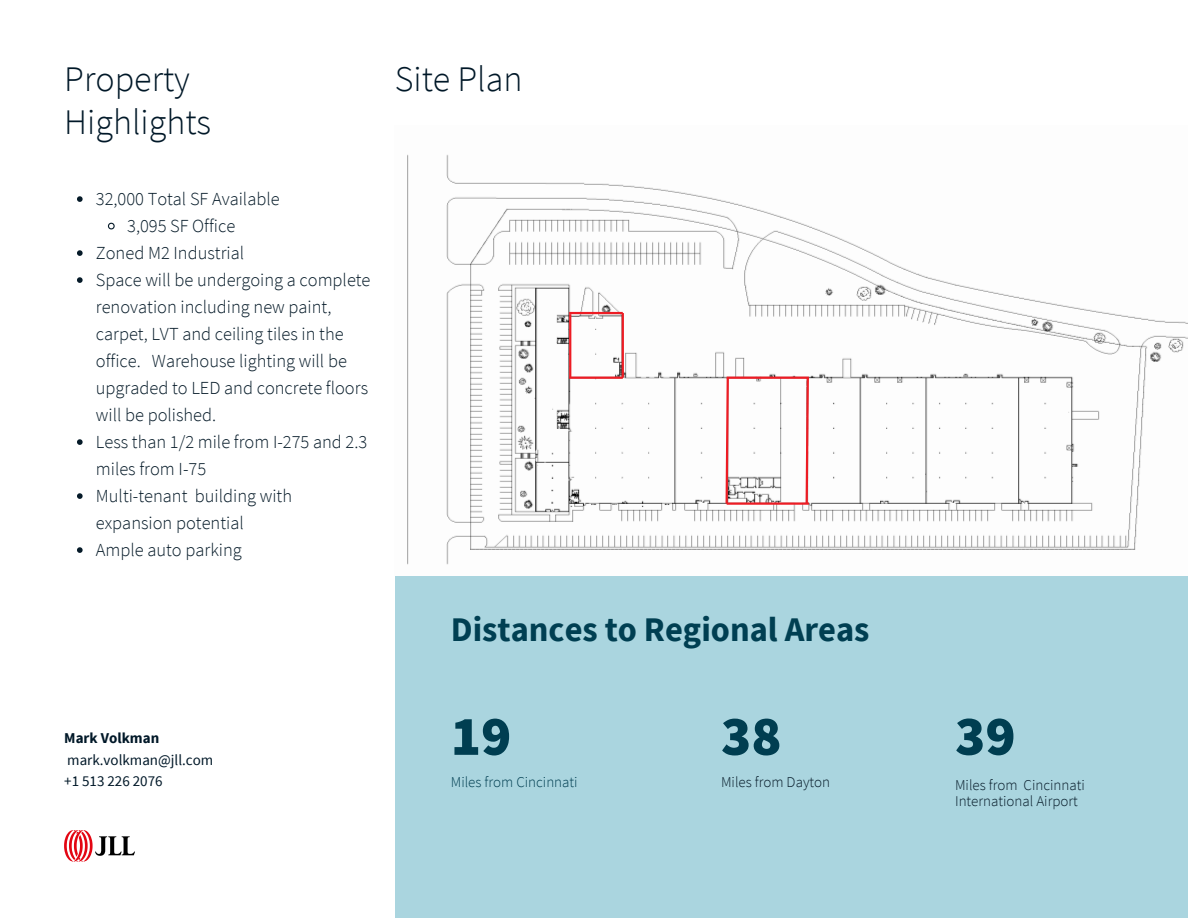
<style>
.page{position:relative;width:1188px;height:918px;background:#fff}
.page>*{position:absolute;margin:0;border:0;box-sizing:border-box;transform-origin:0 0}
.t1{font:900 56.1px "Source Sans Pro";color:#003e51}
.t2{font:300 36px/42.8px "Source Sans Pro";color:#001828}
.t3{font:700 34.5px "Source Sans Pro";color:#003f52}
.t4{font:300 18.45px/27px "Source Sans Pro";color:#051a28}
.t5{font:300 15px/16.8px "Source Sans Pro";color:#051a28}
.t6{font:15px "Source Sans Pro";color:#001828}
.t7{font:300 15px "Source Sans Pro";color:#003e51}
.t8{font:700 15px "Source Sans Pro";color:#001828}
</style>
<div class="page">
<div style="left:395px;top:575px;width:793px;height:343px;background:#aad5df"></div>
<img style="left:407px;top:154px;width:781px;height:411px">
<svg style="left:64px;top:830px;width:71px;height:32px"></svg>
<svg style="left:77px;top:196px;width:6px;height:6px"></svg>
<svg style="left:107px;top:222px;width:8px;height:8px"></svg>
<svg style="left:77px;top:250px;width:6px;height:6px"></svg>
<svg style="left:77px;top:277px;width:6px;height:6px"></svg>
<svg style="left:77px;top:439px;width:6px;height:6px"></svg>
<svg style="left:77px;top:493px;width:6px;height:6px"></svg>
<svg style="left:77px;top:547px;width:6px;height:6px"></svg>
<hr style="left:569px;top:314px;width:2px;height:64px;background:#ed1c24">
<hr style="left:569px;top:377px;width:54px;height:2px;background:#ed1c24">
<hr style="left:622px;top:313px;width:2px;height:65px;background:#ed1c24">
<hr style="left:569px;top:312px;width:54px;height:2px;background:#ed1c24">
<hr style="left:727px;top:502px;width:82px;height:3px;background:#ed1c24">
<hr style="left:727px;top:377px;width:82px;height:2px;background:#ed1c24">
<svg style="left:724px;top:375px;width:6px;height:131px"></svg>
<svg style="left:804px;top:375px;width:6px;height:131px"></svg>
<p class="t2" style="left:64px;top:57px;width:148px">Property<br>Highlights</p>
<p class="t4" style="left:96px;top:185px;width:185px">32,000 Total SF Available</p>
<p class="t4" style="left:127px;top:212px;width:110px">3,095 SF Office</p>
<p class="t4" style="left:96px;top:239px;width:150px">Zoned M2 Industrial</p>
<p class="t4" style="left:96px;top:266px;width:276px">Space will be undergoing a complete renovation including new paint, carpet, LVT and ceiling tiles in the office. Warehouse lighting will be upgraded to LED and concrete floors will be polished.</p>
<p class="t4" style="left:96px;top:428px;width:273px">Less than 1/2 mile from I-275 and 2.3 miles from I-75</p>
<p class="t4" style="left:96px;top:482px;width:198px">Multi-tenant building with expansion potential</p>
<p class="t4" style="left:96px;top:536px;width:148px">Ample auto parking</p>
<p class="t2" style="left:395px;top:57px;width:129px">Site Plan</p>
<p class="t3" style="left:451px;top:607px;width:420px">Distances to Regional Areas</p>
<h1 class="t8" style="left:64px;top:728px;width:97px">Mark Volkman</h1>
<p class="t6" style="left:67px;top:750px;width:148px">mark.volkman@jll.com</p>
<h1 class="t6" style="left:64px;top:772px;width:100px">+1 513 226 2076</h1>
<p class="t1" style="left:451px;top:700px;width:62px">19</p>
<p class="t7" style="left:451px;top:772px;width:128px">Miles from Cincinnati</p>
<h3 class="t1" style="left:721px;top:700px;width:62px">38</h3>
<p class="t5" style="left:721px;top:773px;width:111px">Miles from Dayton</p>
<h2 class="t1" style="left:955px;top:700px;width:62px">39</h2>
<h1 class="t5" style="left:955px;top:776px;width:131px">Miles from Cincinnati<br>International Airport</h1>
</div>
